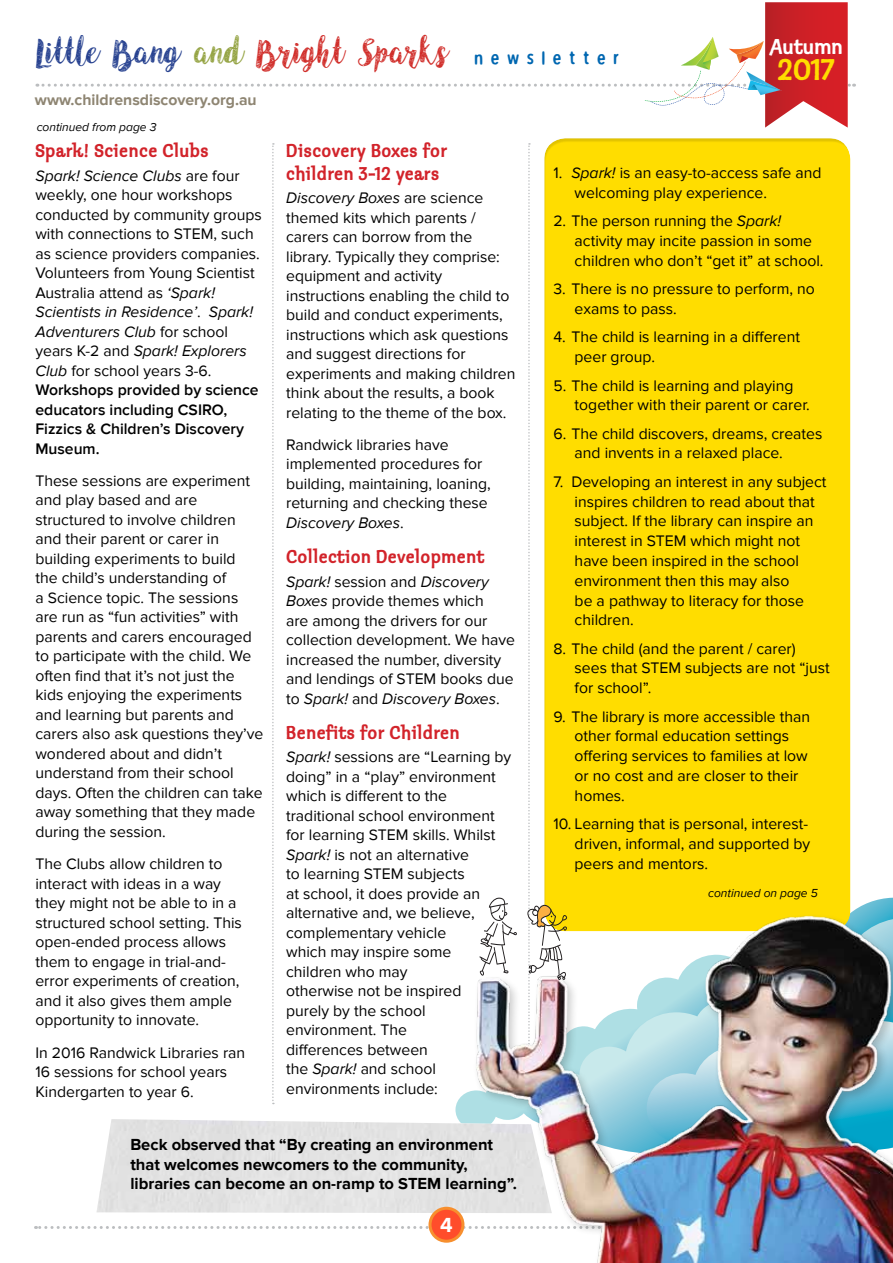
<style>
.page{position:relative;width:893px;height:1263px;background:#fff}
.page>*{position:absolute;margin:0;border:0;box-sizing:border-box;transform-origin:0 0}
.t1{font:36px "Angeline Vintage";color:#d02b27}
.t2{font:31.5px "Klepto ITC";color:#fd0}
.t3{font:22.5px "Klepto ITC";color:#fff}
.t4{font:700 21px "Proxima Nova";color:#fff}
.t5{font:19.5px/22.5px "Klepto ITC";letter-spacing:.025em;color:#d2232a}
.t6{font:700 16.5px/19.5px "Proxima Nova";color:#000}
.t7{font:15.75px/19.5px "Proxima Nova";color:#000}
.t8{font:700 15.75px "Proxima Nova";color:#8e8572}
.t9{font:italic 12px "Proxima Nova";color:#000}
.s1{color:#25408f}
.s2{color:#94a342}
.s3{font-style:italic}
.s4{font-weight:600}
</style>
<div class="page">
<svg style="left:455px;top:898px;width:438px;height:221px"></svg>
<div style="left:542px;top:135px;width:309px;height:797px;background:#fd0"></div>
<svg style="left:272px;top:143px;width:2px;height:961px"></svg>
<div style="left:96px;top:1119px;width:377px;height:94px;background:#e3e3e3"></div>
<svg style="left:36px;top:1226px;width:436px;height:3px"></svg>
<div style="left:430px;top:1208px;width:33px;height:33px;background:#ff4d2b;border-radius:50%"></div>
<div style="left:428px;top:1207px;width:36px;height:36px;border:3px solid #f78f2e;border-radius:50%"></div>
<svg style="left:37px;top:2px;width:818px;height:126px"></svg>
<img style="left:473px;top:915px;width:420px;height:348px">
<svg style="left:527px;top:143px;width:40px;height:961px"></svg>
<svg style="left:479px;top:898px;width:38px;height:78px"></svg>
<h1 class="t1" style="left:35px;top:29px;width:585px"><span class="s1">Little Bang</span> <span class="s2">and</span> Bright Sparks <sub>n</sub> <sub>e</sub> <sub>w</sub> <sub>s</sub> <sub>l</sub> <sub>e</sub> <sub>t</sub> <sub>t</sub> <sub>e</sub> <sub>r</sub></h1>
<h3 class="t3" style="left:770px;top:35px;width:75px">Autumn</h3>
<h2 class="t2" style="left:778px;top:53px;width:59px">2017</h2>
<p class="t8" style="left:35px;top:90px;width:223px">www.childrensdiscovery.org.au</p>
<p class="t9" style="left:37px;top:121px;width:121px">continued from page 3</p>
<p class="t5" style="left:35px;top:140px;width:175px">Spark! Science Clubs</p>
<p class="t7" style="left:35px;top:166px;width:228px"><span class="s3">Spark! Science Clubs</span> are four weekly, one hour workshops conducted by community groups with connections to STEM, such as science providers companies.<br>Volunteers from Young Scientist<br>Australia attend as <span class="s3">‘Spark!<br>Scientists in Residence’</span>. <span class="s3">Spark!<br>Adventurers Club</span> for school years K-2 and <span class="s3">Spark! Explorers<br>Club</span> for school years 3-6.<br><span class="s4">Workshops provided by science educators including CSIRO,<br>Fizzics &amp; Children’s Discovery<br>Museum.</span></p>
<p class="t7" style="left:35px;top:471px;width:230px">These sessions are experiment and play based and are structured to involve children and their parent or carer in building experiments to build<br>the child’s understanding of<br>a Science topic. The sessions are run as “fun activities” with parents and carers encouraged to participate with the child. We often find that it’s not just the kids enjoying the experiments and learning but parents and carers also ask questions they’ve wondered about and didn’t understand from their school days. Often the children can take away something that they made during the session.</p>
<p class="t7" style="left:35px;top:854px;width:208px">The Clubs allow children to interact with ideas in a way they might not be able to in a structured school setting. This open-ended process allows them to engage in trial-and&shy;error experiments of creation, and it also gives them ample opportunity to innovate.</p>
<p class="t7" style="left:35px;top:1043px;width:211px">In 2016 Randwick Libraries ran<br>16 sessions for school years<br>Kindergarten to year 6.</p>
<p class="t5" style="left:286px;top:140px;width:162px">Discovery Boxes for children 3-12 years</p>
<p class="t7" style="left:286px;top:188px;width:231px"><span class="s3">Discovery Boxes</span> are science themed kits which parents / carers can borrow from the library. Typically they comprise: equipment and activity instructions enabling the child to build and conduct experiments, instructions which ask questions and suggest directions for experiments and making children think about the results, a book relating to the theme of the box.</p>
<p class="t7" style="left:286px;top:435px;width:206px">Randwick libraries have implemented procedures for building, maintaining, loaning, returning and checking these<br><span class="s3">Discovery Boxes</span>.</p>
<p class="t5" style="left:286px;top:546px;width:200px">Collection Development</p>
<p class="t7" style="left:286px;top:572px;width:230px"><span class="s3">Spark!</span> session and <span class="s3">Discovery<br>Boxes</span> provide themes which<br>are among the drivers for our collection development. We have increased the number, diversity and lendings of STEM books due to <span class="s3">Spark!</span> and <span class="s3">Discovery Boxes</span>.</p>
<p class="t5" style="left:286px;top:722px;width:175px">Benefits for Children</p>
<p class="t7" style="left:286px;top:747px;width:227px"><span class="s3">Spark!</span> sessions are “Learning by doing” in a “play” environment which is different to the traditional school environment for learning STEM skills. Whilst<br><span class="s3">Spark!</span> is not an alternative<br>to learning STEM subjects<br>at school, it does provide an alternative and, we believe, complementary vehicle<br>which may inspire some<br>children who may<br>otherwise not be inspired<br>purely by the school environment. The<br>differences between<br>the <span class="s3">Spark!</span> and school environments include:</p>
<p class="t6" style="left:130px;top:1135px;width:388px">Beck observed that “By creating an environment that welcomes newcomers to the community, libraries can become an on-ramp to STEM learning”.</p>
<h3 class="t4" style="left:440px;top:1213px;width:14px">4</h3>
<p class="t7" style="left:575px;top:163px;width:248px;text-indent:-21px">1. <span class="s3">Spark!</span> is an easy-to-access safe and welcoming play experience.</p>
<p class="t7" style="left:575px;top:211px;width:250px;text-indent:-21px">2. The person running the <span class="s3">Spark! </span>activity may incite passion in some children who don’t “get it” at school.</p>
<p class="t7" style="left:575px;top:279px;width:242px;text-indent:-21px">3. There is no pressure to perform, no exams to pass.</p>
<p class="t7" style="left:575px;top:327px;width:227px;text-indent:-21px">4. The child is learning in a different peer group.</p>
<p class="t7" style="left:575px;top:376px;width:237px;text-indent:-21px">5. The child is learning and playing together with their parent or carer.</p>
<p class="t7" style="left:575px;top:424px;width:249px;text-indent:-21px">6. The child discovers, dreams, creates and invents in a relaxed place.</p>
<p class="t7" style="left:575px;top:472px;width:253px;text-indent:-21px">7. Developing an interest in any subject inspires children to read about that subject. If the library can inspire an interest in STEM which might not have been inspired in the school environment then this may also<br>be a pathway to literacy for those children.</p>
<p class="t7" style="left:575px;top:639px;width:257px;text-indent:-21px">8. The child (and the parent / carer) sees that STEM subjects are not “just for school”.</p>
<p class="t7" style="left:575px;top:707px;width:237px;text-indent:-21px">9. The library is more accessible than other formal education settings offering services to families at low or no cost and are closer to their homes.</p>
<p class="t7" style="left:575px;top:814px;width:237px;text-indent:-21px">10. Learning that is personal, interest&shy;driven, informal, and supported by peers and mentors.</p>
<p class="t9" style="left:708px;top:886px;width:111px">continued on page 5</p>
</div>
